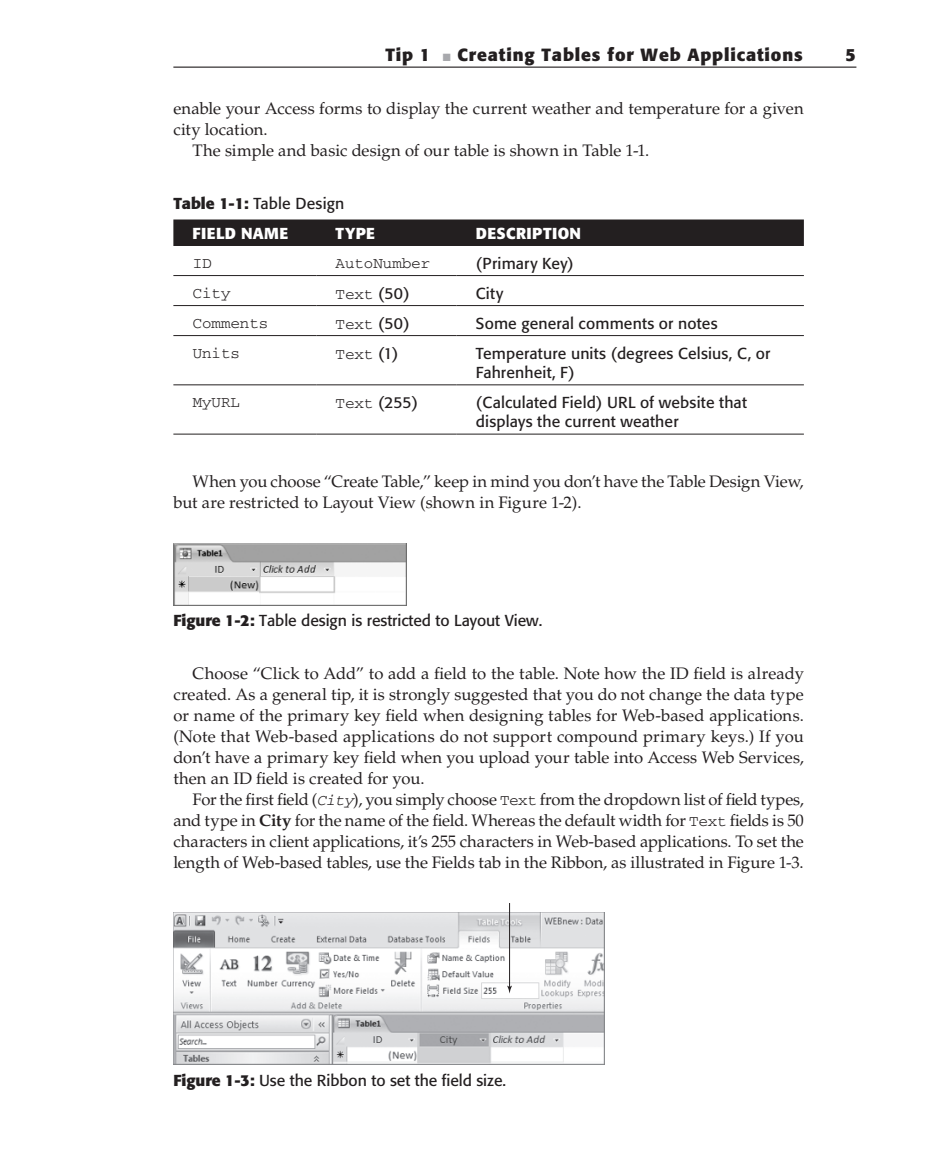
<style>
.page{position:relative;width:930px;height:1166px;background:#fff}
.page>*{position:absolute;margin:0;border:0;box-sizing:border-box;transform-origin:0 0}
.t1{font:700 17.5px "Formata";letter-spacing:.05em;color:#231f20}
.t2{font:16.62px/21px "Palatino";letter-spacing:-.005em;color:#231f20;text-align:justify}
.t3{font:15.75px/19.2px "Formata";letter-spacing:.01em;color:#231f20}
.t4{font:15.75px "Wiley Code";color:#231f20}
.t5{font:700 15.75px "Formata";letter-spacing:.025em;color:#fff}
.s1{color:#a8a9ad}
.s2{font-weight:700}
.s3{font-weight:700;color:#fff}
.s4{font-family:"Formata"}
.s5{font-family:"Wiley Code"}
.s6{font-family:"Wiley Code";font-style:italic;font-size:15.75px}
.s7{font-family:"Wiley Code";font-size:15.75px}
</style>
<div class="page">
<hr style="left:173px;top:67px;width:683px;height:1px;background:#231f20">
<div style="left:173px;top:219px;width:630px;height:27px;background:#231f20"></div>
<hr style="left:173px;top:275px;width:143px;height:1px;background:#231f20">
<hr style="left:316px;top:275px;width:140px;height:1px;background:#231f20">
<hr style="left:456px;top:275px;width:347px;height:1px;background:#231f20">
<hr style="left:173px;top:305px;width:143px;height:1px;background:#231f20">
<hr style="left:316px;top:305px;width:140px;height:1px;background:#231f20">
<hr style="left:456px;top:305px;width:347px;height:1px;background:#231f20">
<hr style="left:173px;top:335px;width:143px;height:1px;background:#231f20">
<hr style="left:316px;top:335px;width:140px;height:1px;background:#231f20">
<hr style="left:456px;top:335px;width:347px;height:1px;background:#231f20">
<hr style="left:173px;top:384px;width:143px;height:1px;background:#231f20">
<hr style="left:316px;top:384px;width:140px;height:1px;background:#231f20">
<hr style="left:456px;top:384px;width:347px;height:1px;background:#231f20">
<hr style="left:173px;top:433px;width:143px;height:1px;background:#231f20">
<hr style="left:316px;top:433px;width:140px;height:1px;background:#231f20">
<hr style="left:456px;top:433px;width:347px;height:1px;background:#231f20">
<img style="left:173px;top:543px;width:233px;height:62px">
<img style="left:173px;top:912px;width:431px;height:152px">
<hr style="left:509px;top:903px;width:1px;height:84px;background:#231f20">
<svg style="left:507px;top:985px;width:5px;height:8px"></svg>
<p class="t1" style="left:385px;top:44px;width:419px">Tip 1 <span class="s1">■</span> Creating Tables for Web Applications</p>
<p class="t1" style="left:845px;top:44px;width:12px">5</p>
<p class="t2" style="left:173px;top:99px;width:631px">enable your Access forms to display the current weather and temperature for a given</p>
<p class="t2" style="left:173px;top:120px;width:96px">city location.</p>
<p class="t2" style="left:193px;top:141px;width:458px">The simple and basic design of our table is shown in Table 1-1.</p>
<p class="t3" style="left:192px;top:188px;width:153px;line-height:29.9px;text-indent:-19px"><span class="s2">Table 1-1:</span> Table Design<br><span class="s3">Field Name</span></p>
<p class="t5" style="left:335px;top:223px;width:41px">Type</p>
<p class="t5" style="left:476px;top:223px;width:59px">Descripti</p>
<p class="t5" style="left:557px;top:223px;width:23px">on</p>
<p class="t4" style="left:193px;top:255px;width:20px">ID</p>
<p class="t4" style="left:335px;top:255px;width:96px">AutoNumber</p>
<p class="t3" style="left:476px;top:253px;width:99px">(Primary Key)</p>
<p class="t4" style="left:193px;top:285px;width:39px">City</p>
<p class="t4" style="left:335px;top:286px;width:75px">Text <span class="s4">(50)</span></p>
<p class="t3" style="left:476px;top:283px;width:29px">City</p>
<p class="t4" style="left:193px;top:315px;width:77px">Comments</p>
<p class="t4" style="left:335px;top:316px;width:75px">Text <span class="s4">(50)</span></p>
<p class="t3" style="left:476px;top:313px;width:243px">Some general comments or notes</p>
<p class="t4" style="left:193px;top:345px;width:49px">Units</p>
<p class="t4" style="left:335px;top:346px;width:64px">Text <span class="s4">(1)</span></p>
<p class="t3" style="left:476px;top:343px;width:296px">Temperature units (degrees Celsius, C, or<br>Fahrenheit, F)</p>
<p class="t4" style="left:193px;top:394px;width:49px">MyURL</p>
<p class="t3" style="left:335px;top:392px;width:84px"><span class="s5">Text</span> (255)</p>
<p class="t3" style="left:476px;top:392px;width:272px">(Calculated Field) URL of website that displays the current weather</p>
<p class="t2" style="left:173px;top:471px;width:631px;text-indent:19px">When you choose “Create Table,” keep in mind you don’t have the Table Design View, but are restricted to Layout View (shown in Figure 1-2).</p>
<p class="t3" style="left:173px;top:611px;width:370px"><span class="s2">Figure 1-2:</span> Table design is restricted to Layout View.</p>
<p class="t2" style="left:173px;top:663px;width:632px;text-indent:19px">Choose “Click to Add” to add a field to the table. Note how the ID field is already created. As a general tip, it is strongly suggested that you do not change the data type or name of the primary key field when designing tables for Web-based applications. (Note that Web-based applications do not support compound primary keys.) If you don’t have a primary key field when you upload your table into Access Web Services, then an ID field is created for you.</p>
<p class="t2" style="left:173px;top:789px;width:632px;text-indent:19px">For the first field (<span class="s6">City</span>), you simply choose <span class="s7">Text</span> from the dropdown list of field types, and type in <span class="s2">City</span> for the name of the field. Whereas the default width for <span class="s7">Text</span> fields is 50 characters in client applications, it’s 255 characters in Web-based applications. To set the length of Web-based tables, use the Fields tab in the Ribbon, as illustrated in Figure 1-3.</p>
<p class="t3" style="left:173px;top:1070px;width:334px"><span class="s2">Figure 1-3:</span> Use the Ribbon to set the field size.</p>
</div>
